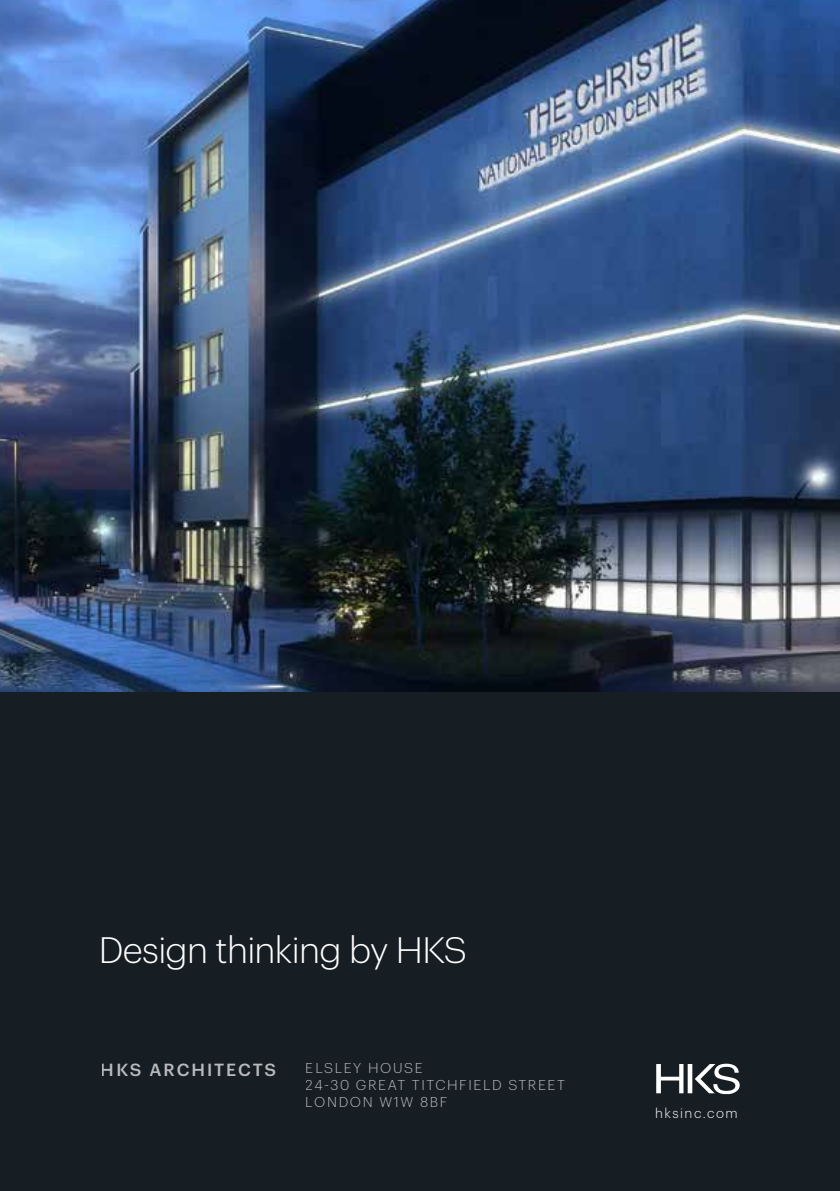
<style>
.page{position:relative;width:840px;height:1191px;background:#fff}
.page>*{position:absolute;margin:0;border:0;box-sizing:border-box;transform-origin:0 0}
.t1{font:300 36px "HKS Sans";letter-spacing:-.02em;color:#fff}
.t2{font:500 17.2px "HKS Sans";letter-spacing:.115em;color:#fff}
.t3{font:300 14px/16.8px "HKS Sans";letter-spacing:.115em;color:#fff}
.t4{font:300 13.4px "HKS Sans";letter-spacing:.11em;color:#fff}
</style>
<div class="page">
<img style="left:0;top:0;width:839px;height:692px">
<div style="left:0;top:692px;width:839px;height:499px;background:#161d23"></div>
<div style="left:687px;top:1064px;width:5px;height:29px;background:#fff"></div>
<svg style="left:695px;top:1063px;width:44px;height:31px"></svg>
<svg style="left:656px;top:1064px;width:27px;height:29px"></svg>
<h1 class="t1" style="left:99px;top:923px;width:369px">Design thinking by HKS</h1>
<p class="t2" style="left:101px;top:1056px;width:177px">HKS ARCHITECTS</p>
<p class="t3" style="left:306px;top:1058px;width:260px">ELSLEY HOUSE<br>24-30 GREAT TITCHFIELD STREET<br>LONDON W1W 8BF</p>
<p class="t4" style="left:654px;top:1103px;width:84px">hksinc.com</p>
</div>
